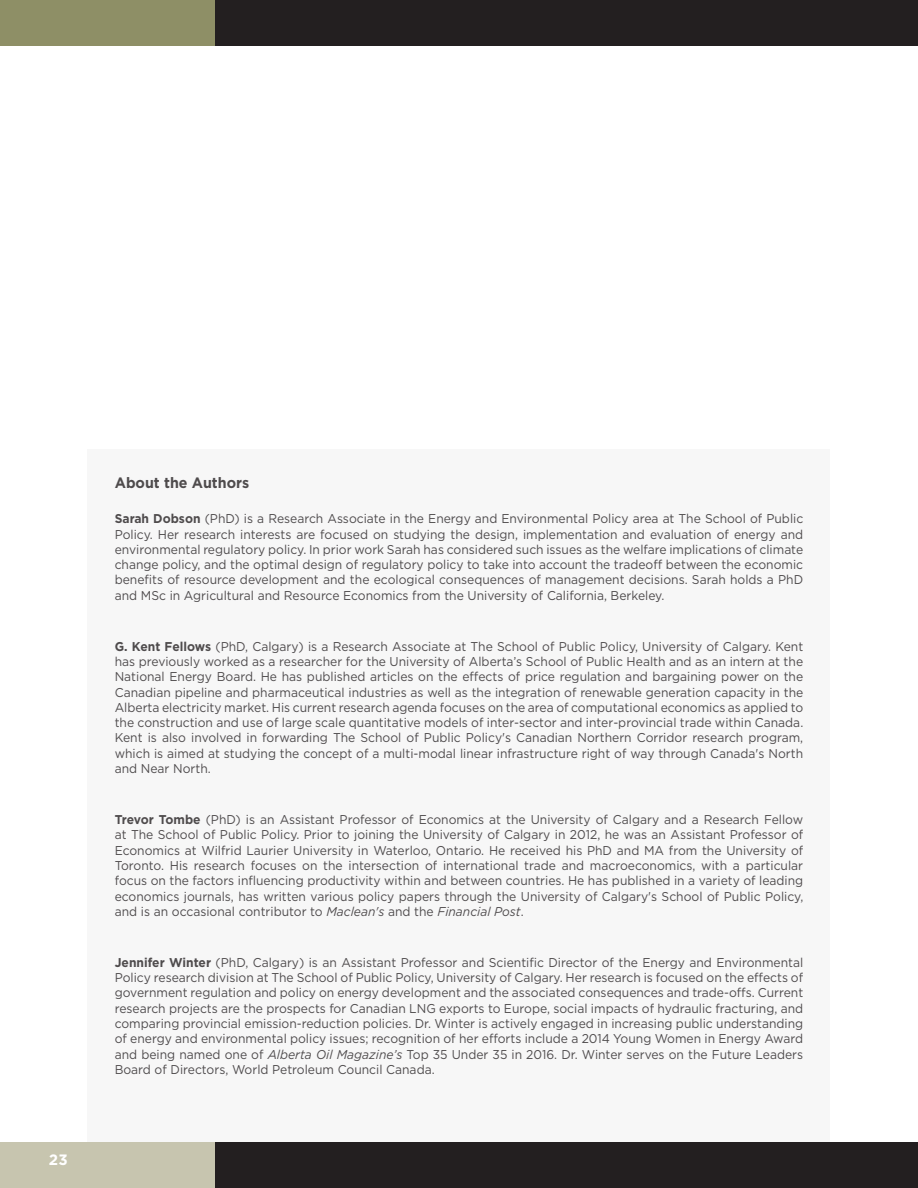
<style>
.page{position:relative;width:918px;height:1188px;background:#fff}
.page>*{position:absolute;margin:0;border:0;box-sizing:border-box;transform-origin:0 0}
.t1{font:700 15px "Gotham";color:#231f20;scale:.95 1}
.Page_Numbers__gotham{font:700 15px "Gotham";color:#fff}
.t2{font:12.75px/15.3px "Gotham";color:#231f20;text-align:justify;scale:.95 1}
.s1{font-weight:700}
.s2{font-style:italic}
</style>
<div class="page">
<div style="left:0;top:1143px;width:215px;height:45px;background:#c7c5af"></div>
<div style="left:0;top:0;width:215px;height:45px;background:#8e8f66"></div>
<div style="left:215px;top:1143px;width:703px;height:45px;background:#231f20"></div>
<div style="left:215px;top:0;width:703px;height:45px;background:#231f20"></div>
<div style="left:88px;top:449px;width:742px;height:692px;background:#f5f5f6"></div>
<p class="Page_Numbers__gotham" style="left:49px;top:1150px;width:20px">23</p>
<p class="t1" style="left:115px;top:472px;width:143px">About the Authors</p>
<p class="t2" style="left:115px;top:511px;width:726px"><span class="s1">Sarah Dobson</span> (PhD) is a Research Associate in the Energy and Environmental Policy area at The School of Public Policy. Her research interests are focused on studying the design, implementation and evaluation of energy and environmental regulatory policy. In prior work Sarah has considered such issues as the welfare implications of climate change policy, and the optimal design of regulatory policy to take into account the tradeoff between the economic benefits of resource development and the ecological consequences of management decisions. Sarah holds a PhD and MSc in Agricultural and Resource Economics from the University of California, Berkeley.</p>
<p class="t2" style="left:115px;top:638px;width:726px"><span class="s1">G. Kent Fellows</span> (PhD, Calgary) is a Research Associate at The School of Public Policy, University of Calgary. Kent has previously worked as a researcher for the University of Alberta’s School of Public Health and as an intern at the National Energy Board. He has published articles on the effects of price regulation and bargaining power on the Canadian pipeline and pharmaceutical industries as well as the integration of renewable generation capacity in the Alberta electricity market. His current research agenda focuses on the area of computational economics as applied to the construction and use of large scale quantitative models of inter-sector and inter-provincial trade within Canada.<br>Kent is also involved in forwarding The School of Public Policy's Canadian Northern Corridor research program, which is aimed at studying the concept of a multi-modal linear infrastructure right of way through Canada's North and Near North.</p>
<p class="t2" style="left:115px;top:812px;width:726px"><span class="s1">Trevor Tombe</span> (PhD) is an Assistant Professor of Economics at the University of Calgary and a Research Fellow at The School of Public Policy. Prior to joining the University of Calgary in 2012, he was an Assistant Professor of Economics at Wilfrid Laurier University in Waterloo, Ontario. He received his PhD and MA from the University of Toronto. His research focuses on the intersection of international trade and macroeconomics, with a particular focus on the factors influencing productivity within and between countries. He has published in a variety of leading economics journals, has written various policy papers through the University of Calgary's School of Public Policy, and is an occasional contributor to <span class="s2">Maclean's</span> and the <span class="s2">Financial Post</span>.</p>
<p class="t2" style="left:115px;top:954px;width:726px"><span class="s1">Jennifer Winter</span> (PhD, Calgary) is an Assistant Professor and Scientific Director of the Energy and Environmental Policy research division at The School of Public Policy, University of Calgary. Her research is focused on the effects of government regulation and policy on energy development and the associated consequences and trade-offs. Current research projects are the prospects for Canadian LNG exports to Europe, social impacts of hydraulic fracturing, and comparing provincial emission-reduction policies. Dr. Winter is actively engaged in increasing public understanding of energy and environmental policy issues; recognition of her efforts include a 2014 Young Women in Energy Award and being named one of <span class="s2">Alberta Oil Magazine’s</span> Top 35 Under 35 in 2016. Dr. Winter serves on the Future Leaders Board of Directors, World Petroleum Council Canada.</p>
</div>
